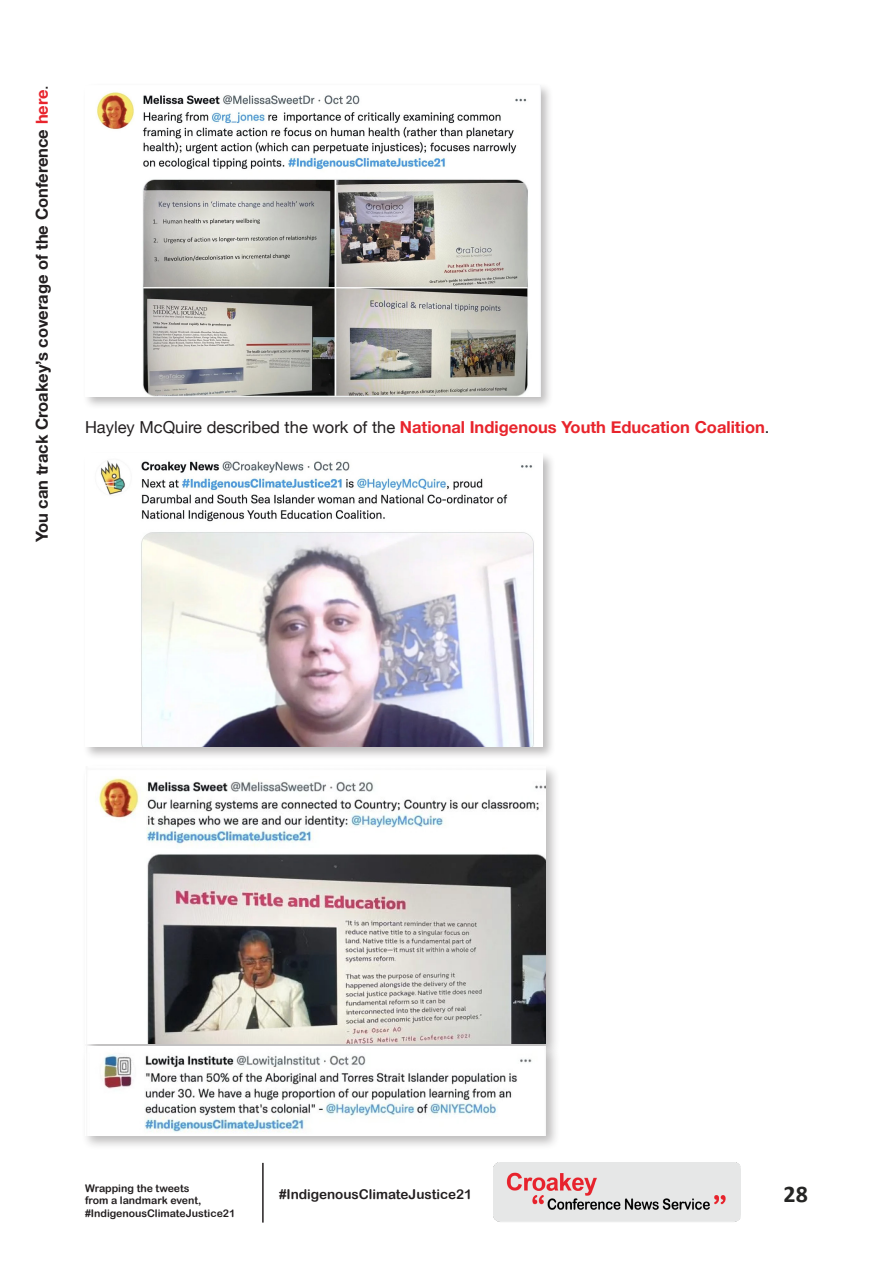
<style>
.page{position:relative;width:893px;height:1263px;background:#fff}
.page>*{position:absolute;margin:0;border:0;box-sizing:border-box;transform-origin:0 0}
.t1{font:700 24px "Calibri";color:#252524}
.t2{font:700 16.5px "Helvetica Neue";color:#e8242c}
.t3{font:700 16.5px "Helvetica Neue";color:#231f20}
.t4{font:13.5px "Arial Rounded MT Bold";color:#231f20}
.t5{font:10.5px/12.6px "Arial Rounded MT Bold";color:#231f20}
.s1{color:#e8242c}
.s2{font-weight:400}
.s3{font-weight:400;color:#231f20}
</style>
<div class="page">
<img style="left:494px;top:1163px;width:247px;height:59px">
<hr style="left:262px;top:1163px;width:2px;height:59px;background:#231f20">
<div style="left:82px;top:82px;width:471px;height:328px;background:#231f20;opacity:.3"></div>
<img style="left:85px;top:85px;width:455px;height:312px">
<div style="left:82px;top:451px;width:474px;height:309px;background:#231f20;opacity:.3"></div>
<img style="left:85px;top:454px;width:458px;height:292px">
<div style="left:82px;top:763px;width:478px;height:296px;background:#231f20;opacity:.3"></div>
<img style="left:85px;top:767px;width:460px;height:276px">
<div style="left:82px;top:1043px;width:479px;height:107px;background:#231f20;opacity:.3"></div>
<img style="left:85px;top:1046px;width:461px;height:89px">
<p class="t3" style="left:29px;top:542px;width:459px;rotate:-90deg">You can track Croakey’s coverage of the Conference <span class="s1">here</span><span class="s2">.</span></p>
<p class="t2" style="left:85px;top:415px;width:686px"><span class="s3">Hayley McQuire described the work of the</span> National Indigenous Youth Education Coalition<span class="s3">.</span></p>
<p class="t5" style="left:85px;top:1181px;width:152px">Wrapping the tweets<br>from a landmark event, #IndigenousClimateJustice21</p>
<p class="t4" style="left:279px;top:1186px;width:195px">#IndigenousClimateJustice21</p>
<h1 class="t1" style="left:784px;top:1178px;width:26px">28</h1>
</div>
